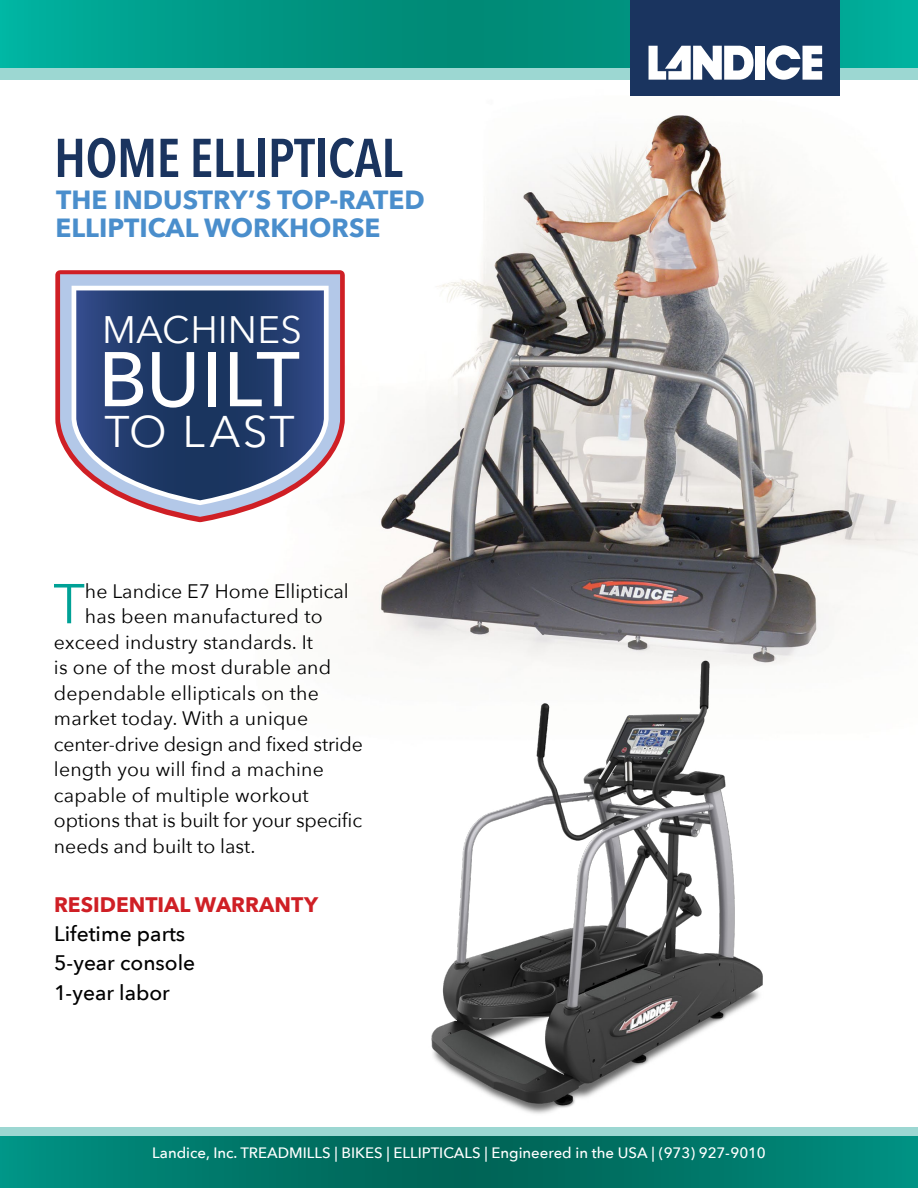
<style>
.page{position:relative;width:918px;height:1188px;background:#fff}
.page>*{position:absolute;margin:0;border:0;box-sizing:border-box;transform-origin:0 0}
.t1{font:500 76.5px "Avenir Next";letter-spacing:-.005em;color:#fff}
.t2{font:55.5px "Avenir Next";color:#00a196}
.t3{font:600 54px "Avenir Next Condensed";letter-spacing:-.01em;color:#1a345f}
.t4{font:44.25px "Avenir Next";letter-spacing:.045em;color:#fff}
.t5{font:38.25px "Avenir Next";color:#fff}
.t6{font:700 26.25px/28.5px "Avenir Next";color:#4a8ecc}
.t7{font:500 21px/29.2px "Avenir Next";color:#000}
.t8{font:700 21px "Avenir Next";color:#cf1f25}
.t9{font:19.5px "Avenir Next";letter-spacing:.01em;color:#000}
.t10{font:19.5px "Avenir Next";letter-spacing:-.01em;color:#000}
.t11{font:500 15px "Avenir Next";color:#fff}
</style>
<div class="page">
<img style="left:357px;top:80px;width:561px;height:577px">
<img style="left:431px;top:657px;width:362px;height:457px">
<div style="left:0;top:1127px;width:918px;height:61px;background:#9cd7d2"></div>
<div style="left:0;top:0;width:918px;height:80px;background:#9cd7d2"></div>
<svg style="left:0;top:0;width:918px;height:68px;background:#009986"></svg>
<svg style="left:0;top:1136px;width:918px;height:52px;background:#00786a"></svg>
<div style="left:631px;top:0;width:209px;height:96px;background:#1a345f"></div>
<div style="left:756px;top:46px;width:9px;height:34px;background:#fff"></div>
<svg style="left:767px;top:45px;width:55px;height:35px"></svg>
<svg style="left:649px;top:46px;width:105px;height:34px"></svg>
<svg style="left:55px;top:270px;width:290px;height:253px"></svg>
<svg style="left:60px;top:274px;width:280px;height:243px;fill:#b3c8e8"></svg>
<svg style="left:72px;top:286px;width:257px;height:219px"></svg>
<svg style="left:76px;top:290px;width:248px;height:210px;background:#364b78"></svg>
<h3 class="t3" style="left:54px;top:111px;width:350px">HOME ELLIPTICAL</h3>
<h3 class="t6" style="left:56px;top:185px;width:371px">THE INDUSTRY’S TOP-RATED<br>ELLIPTICAL WORKHORSE</h3>
<h3 class="t5" style="left:102px;top:298px;width:201px">MACHINES</h3>
<h1 class="t1" style="left:98px;top:314px;width:203px">BUILT</h1>
<h3 class="t4" style="left:104px;top:395px;width:192px">TO LAST</h3>
<h2 class="t2" style="left:53px;top:557px;width:33px">T</h2>
<p class="t9" style="left:85px;top:575px;width:265px">he Landice E7 Home Elliptical</p>
<p class="t9" style="left:85px;top:600px;width:239px">has been manufactured to</p>
<p class="t9" style="left:54px;top:626px;width:261px">exceed industry standards. It</p>
<p class="t9" style="left:54px;top:651px;width:279px">is one of the most durable and</p>
<p class="t9" style="left:54px;top:677px;width:266px">dependable ellipticals on the</p>
<p class="t9" style="left:54px;top:702px;width:256px">market today. With a unique</p>
<p class="t10" style="left:54px;top:728px;width:310px">center-drive design and fixed stride</p>
<p class="t9" style="left:54px;top:753px;width:271px">length you will find a machine</p>
<p class="t9" style="left:54px;top:779px;width:256px">capable of multiple workout</p>
<p class="t10" style="left:54px;top:804px;width:310px">options that is built for your specific</p>
<p class="t9" style="left:54px;top:830px;width:203px">needs and built to last.</p>
<p class="t8" style="left:54px;top:886px;width:266px">RESIDENTIAL WARRANTY</p>
<p class="t7" style="left:54px;top:919px;width:143px">Lifetime parts<br>5-year console<br>1-year labor</p>
<p class="t11" style="left:152px;top:1140px;width:615px">Landice, Inc. TREADMILLS | BIKES | ELLIPTICALS | Engineered in the USA | (973) 927-9010</p>
</div>
